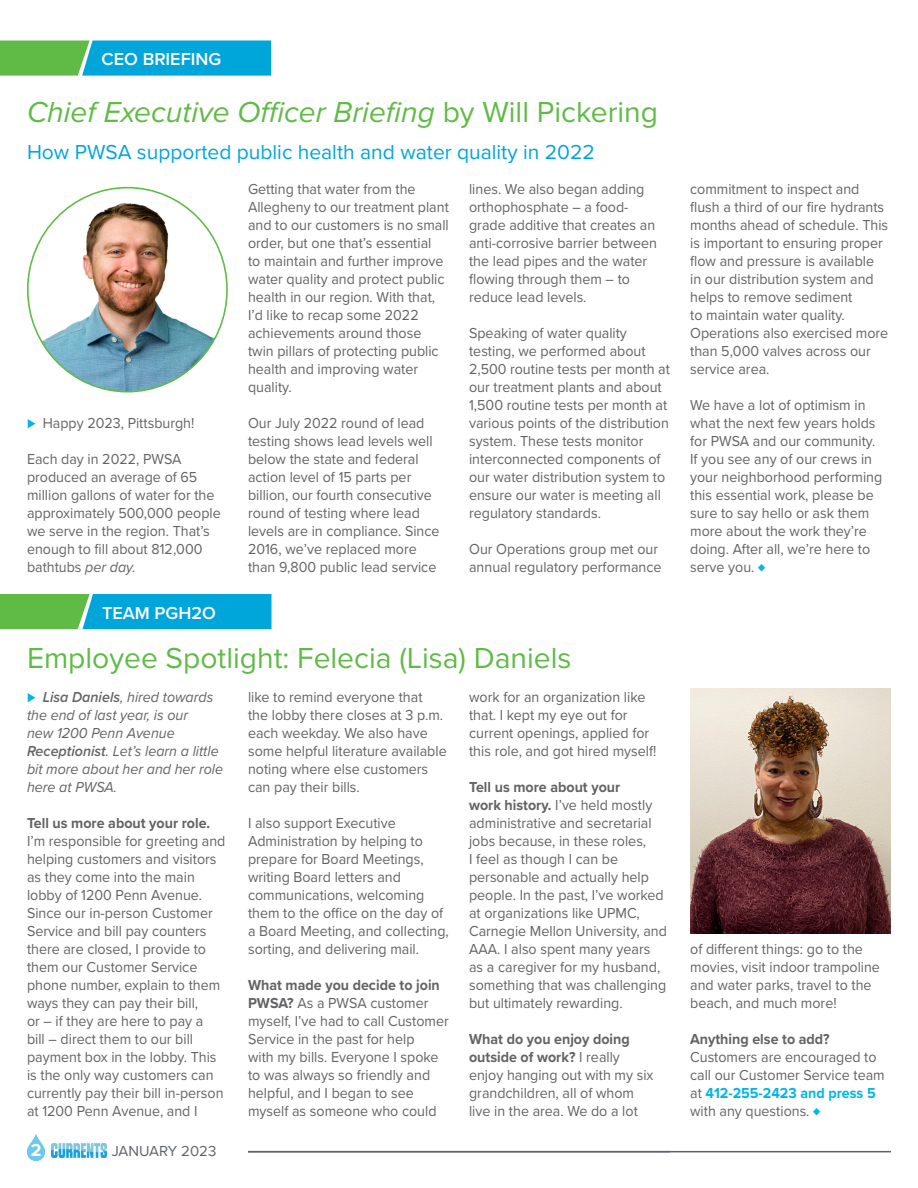
<style>
.page{position:relative;width:918px;height:1188px;background:#fff}
.page>*{position:absolute;margin:0;border:0;box-sizing:border-box;transform-origin:0 0}
.t1{font:italic 30px "Proxima Nova";color:#60bb46}
.t2{font:30px "Proxima Nova";color:#60bb46}
.t3{font:21px "Proxima Nova";color:#00a5da}
.t4{font:600 18px "Proxima Nova";color:#fff}
.t5{font:700 18px "Proxima Nova";color:#fff}
.t6{font:15px/18px "Proxima Nova";color:#636366;scale:.95 1}
.t7{font:italic 15px/18px "Proxima Nova";color:#636366;scale:.95 1}
.t8{font:15px "Proxima Nova";color:#5f6369}
.s1{font-style:normal}
.s2{color:#05b5e2}
.s3{font-style:italic}
.s4{font-style:normal;color:#05b5e2}
.s5{font-weight:600}
.s6{font-weight:700}
.s7{font-weight:700;color:#05b5e2}
</style>
<div class="page">
<img style="left:51px;top:1144px;width:56px;height:13px">
<svg style="left:0;top:594px;width:271px;height:35px;background:#21adac"></svg>
<svg style="left:27px;top:1134px;width:18px;height:27px"></svg>
<hr style="left:248px;top:1151px;width:643px;height:1px;background:#5f6369">
<svg style="left:0;top:40px;width:271px;height:36px;background:#26afae"></svg>
<img style="left:28px;top:188px;width:199px;height:202px">
<img style="left:690px;top:688px;width:201px;height:245px">
<p class="t4" style="left:102px;top:46px;width:121px">CEO BRIEFING</p>
<p class="t1" style="left:27px;top:89px;width:633px">Chief Executive Officer Briefing <span class="s1">by Will Pickering</span></p>
<p class="t3" style="left:27px;top:136px;width:569px">How PWSA supported public health and water quality in 2022</p>
<p class="t6" style="left:27px;top:413px;width:178px"><span class="s2">⊲</span> Happy 2023, Pittsburgh!</p>
<p class="t6" style="left:27px;top:449px;width:205px">Each day in 2022, PWSA produced an average of 65 million gallons of water for the approximately 500,000 people we serve in the region. That’s enough to fill about 812,000 bathtubs <span class="s3">per day.</span></p>
<p class="t4" style="left:102px;top:599px;width:115px">TEAM PGH2O</p>
<p class="t6" style="left:248px;top:179px;width:213px">Getting that water from the<br>Allegheny to our treatment plant and to our customers is no small order, but one that’s essential<br>to maintain and further improve water quality and protect public health in our region. With that,<br>I’d like to recap some 2022 achievements around those twin pillars of protecting public health and improving water quality.</p>
<p class="t6" style="left:248px;top:413px;width:203px">Our July 2022 round of lead testing shows lead levels well below the state and federal action level of 15 parts per billion, our fourth consecutive round of testing where lead levels are in compliance. Since<br>2016, we’ve replaced more than 9,800 public lead service</p>
<p class="t6" style="left:469px;top:179px;width:199px">lines. We also began adding orthophosphate – a food&shy;grade additive that creates an anti-corrosive barrier between the lead pipes and the water flowing through them – to reduce lead levels.</p>
<p class="t6" style="left:469px;top:323px;width:213px">Speaking of water quality testing, we performed about<br>2,500 routine tests per month at our treatment plants and about<br>1,500 routine tests per month at various points of the distribution system. These tests monitor interconnected components of our water distribution system to ensure our water is meeting all regulatory standards.</p>
<p class="t6" style="left:469px;top:539px;width:204px">Our Operations group met our annual regulatory performance</p>
<p class="t2" style="left:27px;top:636px;width:546px">Employee Spotlight: Felecia (Lisa) Daniels</p>
<p class="t7" style="left:27px;top:687px;width:208px"><span class="s4">⊲</span> <span class="s5">Lisa Daniels</span>, hired towards the end of last year, is our<br>new 1200 Penn Avenue<br><span class="s5">Receptionist</span>. Let’s learn a little bit more about her and her role here at PWSA.</p>
<p class="t6" style="left:27px;top:813px;width:210px"><span class="s6">Tell us more about your role.<br></span>I’m responsible for greeting and helping customers and visitors as they come into the main lobby of 1200 Penn Avenue.<br>Since our in-person Customer<br>Service and bill pay counters there are closed, I provide to them our Customer Service phone number, explain to them ways they can pay their bill,<br>or – if they are here to pay a<br>bill – direct them to our bill payment box in the lobby. This is the only way customers can currently pay their bill in-person at 1200 Penn Avenue, and I</p>
<p class="t5" style="left:31px;top:1137px;width:12px">2</p>
<p class="t8" style="left:112px;top:1140px;width:106px">JANUARY 2023</p>
<p class="t6" style="left:248px;top:687px;width:211px">like to remind everyone that<br>the lobby there closes at 3 p.m. each weekday. We also have some helpful literature available noting where else customers can pay their bills.</p>
<p class="t6" style="left:248px;top:813px;width:213px">I also support Executive<br>Administration by helping to prepare for Board Meetings, writing Board letters and communications, welcoming them to the office on the day of a Board Meeting, and collecting, sorting, and delivering mail.</p>
<p class="t6" style="left:248px;top:975px;width:213px"><span class="s6">What made you decide to join<br>PWSA?</span> As a PWSA customer myself, I’ve had to call Customer<br>Service in the past for help<br>with my bills. Everyone I spoke to was always so friendly and helpful, and I began to see myself as someone who could</p>
<p class="t6" style="left:469px;top:687px;width:199px">work for an organization like that. I kept my eye out for current openings, applied for this role, and got hired myself!</p>
<p class="t6" style="left:469px;top:777px;width:210px"><span class="s6">Tell us more about your<br>work history.</span> I’ve held mostly administrative and secretarial jobs because, in these roles,<br>I feel as though I can be personable and actually help people. In the past, I’ve worked at organizations like UPMC,<br>Carnegie Mellon University, and<br>AAA. I also spent many years as a caregiver for my husband, something that was challenging but ultimately rewarding.</p>
<p class="t6" style="left:469px;top:1029px;width:196px"><span class="s6">What do you enjoy doing outside of work?</span> I really enjoy hanging out with my six grandchildren, all of whom live in the area. We do a lot</p>
<p class="t6" style="left:690px;top:179px;width:210px">commitment to inspect and flush a third of our fire hydrants months ahead of schedule. This is important to ensuring proper flow and pressure is available in our distribution system and helps to remove sediment<br>to maintain water quality.<br>Operations also exercised more than 5,000 valves across our service area.</p>
<p class="t6" style="left:690px;top:395px;width:204px">We have a lot of optimism in what the next few years holds for PWSA and our community.<br>If you see any of our crews in your neighborhood performing this essential work, please be sure to say hello or ask them more about the work they’re doing. After all, we’re here to serve you. <span class="s2">♦</span></p>
<p class="t6" style="left:690px;top:939px;width:201px">of different things: go to the movies, visit indoor trampoline and water parks, travel to the beach, and much more!</p>
<p class="t6" style="left:690px;top:1029px;width:206px"><span class="s6">Anything else to add?<br></span>Customers are encouraged to call our Customer Service team at <span class="s7">412-255-2423 and press 5 </span>with any questions. <span class="s2">♦</span></p>
</div>
